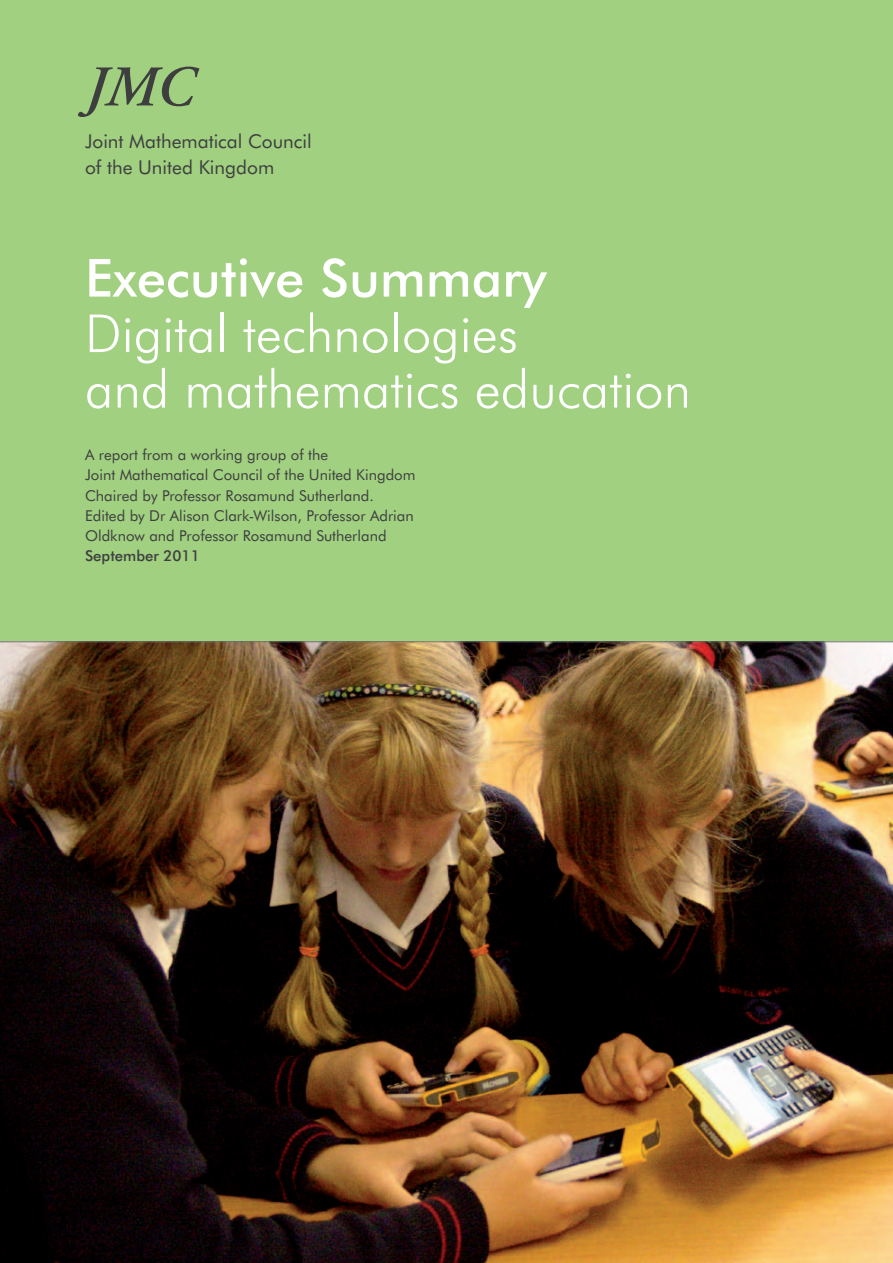
<style>
.page{position:relative;width:893px;height:1263px;background:#a0d080}
.page>*{position:absolute;margin:0;border:0;box-sizing:border-box;transform-origin:0 0}
.t1{font:italic 600 57.45px "Adobe Garamond Pro";color:#3e3e3f}
.t2{font:300 52.5px/55.5px "Futura BT";color:#fff}
.t3{font:500 52.5px "Futura BT";color:#fff}
.t4{font:19.2px/26.2px "Futura BT";color:#3e3e3f}
.t5{font:15px/20.2px "Futura BT";color:#3e3e3f}
.t6{font:500 15px "Futura BT";color:#3e3e3f}
</style>
<div class="page">
<img style="left:0;top:642px;width:893px;height:621px">
<hr style="left:0;top:641px;width:893px;height:1px;background:#6c6d70">
<h1 class="t1" style="left:85px;top:54px;width:110px">JMC</h1>
<p class="t4" style="left:85px;top:128px;width:228px">Joint Mathematical Council of the United Kingdom</p>
<h2 class="t3" style="left:85px;top:246px;width:463px">Executive Summary</h2>
<h2 class="t2" style="left:85px;top:305px;width:607px">Digital technologies<br>and mathematics education</h2>
<p class="t5" style="left:85px;top:444px;width:332px">A report from a working group of the<br>Joint Mathematical Council of the United Kingdom Chaired by Professor Rosamund Sutherland.<br>Edited by Dr Alison Clark-Wilson, Professor Adrian Oldknow and Professor Rosamund Sutherland</p>
<p class="t6" style="left:85px;top:547px;width:116px">September 2011</p>
</div>
